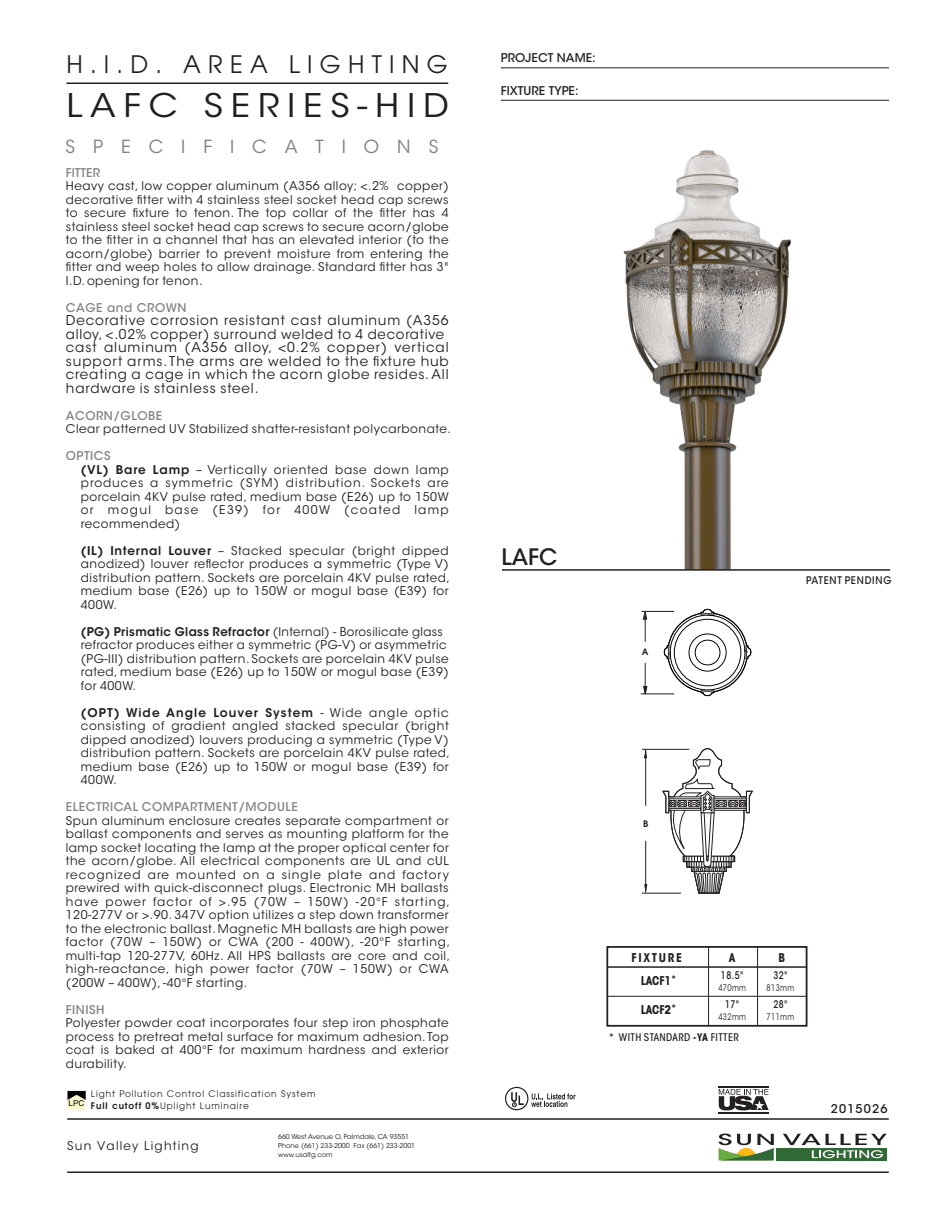
<style>
.page{position:relative;width:945px;height:1215px;background:#fff}
.page>*{position:absolute;margin:0;border:0;box-sizing:border-box;transform-origin:0 0}
.t1{font:32.4px "ITC Avant Garde Std";letter-spacing:.215em;color:#231f20;scale:1.11 1}
.t2{font:24px "Avant Garde";letter-spacing:.3em;color:#231f20}
.t3{font:500 22.5px "ITC Avant Garde Std";color:#231f20}
.t4{font:18px "ITC Avant Garde Std";letter-spacing:1em;color:#808285}
.t5{font:13.5px/13.5px "ITC Avant Garde Std";letter-spacing:.07em;color:#231f20}
.t6{font:12px/13.5px "ITC Avant Garde Std";letter-spacing:.045em;color:#231f20;text-align:justify}
.t7{font:12px/13.5px "ITC Avant Garde Std";letter-spacing:.07em;color:#231f20}
.t8{font:500 12px "ITC Avant Garde Std";letter-spacing:.045em;color:#808285}
.t9{font:500 12px "ITC Avant Garde Std";color:#231f20}
.t10{font:12px "ITC Avant Garde Std";letter-spacing:.1em;color:#231f20}
.t11{font:700 condensed 12px "ITC Avant Garde Std";letter-spacing:-.005em;color:#231f20}
.t12{font:500 12px "ITC Avant Garde Std";letter-spacing:.1em;color:#231f20}
.t13{font:700 condensed 12px "ITC Avant Garde Std";letter-spacing:.14em;color:#231f20}
.t14{font:500 condensed 10.5px "ITC Avant Garde Std";letter-spacing:.04em;color:#231f20}
.t15{font:500 10.5px "ITC Avant Garde Std";letter-spacing:.055em;color:#231f20;scale:.8 1}
.t16{font:500 10.5px "ITC Avant Garde Std";letter-spacing:.08em;color:#211e1e;scale:.9 1}
.t17{font:9px/12px "Avant Garde";letter-spacing:.1em;color:#231f20}
.t18{font:9px "ITC Avant Garde Std";letter-spacing:.055em;color:#231f20;scale:.8 1}
.t19{font:600 9px "Avant Garde";color:#231f20}
.t20{font:7.95px "Helvetica";color:#050504}
.t21{font:6.75px/9px "ITC Avant Garde Std";color:#231f20}
.s1{font-weight:500;color:#808285}
.s2{font-weight:600}
.s3{font-weight:700}
</style>
<div class="page">
<svg style="left:664px;top:609px;width:88px;height:87px"></svg>
<img style="left:623px;top:150px;width:169px;height:419px">
<hr style="left:67px;top:1172px;width:822px;height:1px;background:#231f20">
<hr style="left:67px;top:1118px;width:822px;height:2px;background:#231f20">
<hr style="left:66px;top:83px;width:382px;height:1px;background:#231f20">
<hr style="left:501px;top:67px;width:388px;height:1px;background:#231f20">
<hr style="left:501px;top:100px;width:388px;height:1px;background:#231f20">
<hr style="left:719px;top:1086px;width:50px;height:1px;background:#231f20">
<hr style="left:719px;top:1112px;width:50px;height:1px;background:#231f20">
<svg style="left:719px;top:1089px;width:50px;height:21px"></svg>
<div style="left:68px;top:1091px;width:18px;height:18px;background:#fbf9ce"></div>
<svg style="left:68px;top:1091px;width:18px;height:9px"></svg>
<hr style="left:502px;top:569px;width:388px;height:2px;background:#231f20">
<div style="left:505px;top:1087px;width:23px;height:23px;border:1px solid #231f20;border-radius:50%"></div>
<svg style="left:511px;top:1092px;width:13px;height:15px"></svg>
<svg style="left:531px;top:1093px;width:44px;height:14px"></svg>
<div style="left:606px;top:946px;width:201px;height:81px;background:#fff;border:2px solid #231f20"></div>
<hr style="left:607px;top:966px;width:200px;height:2px;background:#231f20">
<hr style="left:607px;top:996px;width:200px;height:1px;background:#231f20">
<hr style="left:708px;top:947px;width:1px;height:79px;background:#231f20">
<hr style="left:757px;top:947px;width:1px;height:79px;background:#231f20">
<hr style="left:806px;top:947px;width:1px;height:79px;background:#231f20">
<hr style="left:645px;top:663px;width:1px;height:30px;background:#231f20">
<svg style="left:643px;top:686px;width:4px;height:8px"></svg>
<svg style="left:643px;top:610px;width:4px;height:32px"></svg>
<hr style="left:642px;top:611px;width:32px;height:1px;background:#231f20">
<hr style="left:641px;top:694px;width:33px;height:1px;background:#231f20">
<hr style="left:645px;top:749px;width:1px;height:57px;background:#231f20">
<hr style="left:645px;top:841px;width:1px;height:51px;background:#231f20">
<svg style="left:644px;top:884px;width:3px;height:9px"></svg>
<svg style="left:644px;top:750px;width:3px;height:8px"></svg>
<hr style="left:642px;top:749px;width:47px;height:1px;background:#231f20">
<hr style="left:642px;top:893px;width:39px;height:1px;background:#231f20">
<svg style="left:662px;top:748px;width:91px;height:146px"></svg>
<div style="left:776px;top:1148px;width:110px;height:12px;background:#316936"></div>
<svg style="left:719px;top:1134px;width:55px;height:26px"></svg>
<svg style="left:783px;top:1134px;width:104px;height:24px"></svg>
<h2 class="t2" style="left:66px;top:50px;width:383px">H.I.D. AREA LIGHTING</h2>
<p class="t9" style="left:501px;top:50px;width:96px">PROJECT NAME:</p>
<p class="t9" style="left:501px;top:83px;width:79px">FIXTURE TYPE:</p>
<h1 class="t1" style="left:66px;top:85px;width:346px">LAFC SERIES-HID</h1>
<h3 class="t4" style="left:65px;top:136px;width:374px">SPECIFICATIONS</h3>
<p class="t8" style="left:66px;top:165px;width:36px">FITTER</p>
<p class="t6" style="left:66px;top:179px;width:384px">Heavy cast, low copper aluminum (A356 alloy; &lt;.2% copper) decorative fitter with 4 stainless steel socket head cap screws to secure fixture to tenon. The top collar of the fitter has 4 stainless steel socket head cap screws to secure acorn/globe to the fitter in a channel that has an elevated interior (to the acorn/globe) barrier to prevent moisture from entering the fitter and weep holes to allow drainage. Standard fitter has 3" I.D. opening for tenon.</p>
<p class="t8" style="left:66px;top:300px;width:122px">CAGE and CROWN</p>
<p class="t5" style="left:66px;top:314px;width:384px">Decorative corrosion resistant cast aluminum (A356 alloy, &lt;.02% copper) surround welded to 4 decorative cast aluminum (A356 alloy, &lt;0.2% copper) vertical support arms. The arms are welded to the fixture hub creating a cage in which the acorn globe resides. All hardware is stainless steel.</p>
<p class="t8" style="left:66px;top:408px;width:98px">ACORN/GLOBE</p>
<p class="t6" style="left:66px;top:422px;width:386px">Clear patterned UV Stabilized shatter-resistant polycarbonate.</p>
<p class="t7" style="left:81px;top:449px;width:369px;text-indent:-15px"><span class="s1">OPTICS<br></span><span class="s2">(VL) Bare Lamp</span> – Vertically oriented base down lamp produces a symmetric (SYM) distribution. Sockets are porcelain 4KV pulse rated, medium base (E26) up to 150W or mogul base (E39) for 400W (coated lamp recommended)</p>
<p class="t6" style="left:81px;top:544px;width:371px"><span class="s2">(IL) Internal Louver</span> – Stacked specular (bright dipped anodized) louver reflector produces a symmetric (Type V) distribution pattern. Sockets are porcelain 4KV pulse rated, medium base (E26) up to 150W or mogul base (E39) for 400W.</p>
<p class="t6" style="left:81px;top:625px;width:369px;text-align:left"><span class="s2">(PG) Prismatic Glass Refractor</span> (Internal) - Borosilicate glass refractor produces either a symmetric (PG-V) or asymmetric (PG-III) distribution pattern. Sockets are porcelain 4KV pulse rated, medium base (E26) up to 150W or mogul base (E39) for 400W.</p>
<p class="t6" style="left:81px;top:706px;width:371px;text-align:left"><span class="s2">(OPT) Wide Angle Louver System</span> - Wide angle optic consisting of gradient angled stacked specular (bright dipped anodized) louvers producing a symmetric (Type V) distribution pattern. Sockets are porcelain 4KV pulse rated, medium base (E26) up to 150W or mogul base (E39) for 400W.</p>
<p class="t8" style="left:66px;top:799px;width:234px">ELECTRICAL COMPARTMENT/MODULE</p>
<p class="t6" style="left:66px;top:814px;width:386px;text-align:left">Spun aluminum enclosure creates separate compartment or ballast components and serves as mounting platform for the lamp socket locating the lamp at the proper optical center for the acorn/globe. All electrical components are UL and cUL recognized are mounted on a single plate and factory prewired with quick-disconnect plugs. Electronic MH ballasts have power factor of &gt;.95 (70W – 150W) -20°F starting, 120-277V or &gt;.90. 347V option utilizes a step down transformer to the electronic ballast. Magnetic MH ballasts are high power factor (70W – 150W) or CWA (200 - 400W), -20°F starting, multi-tap 120-277V, 60Hz. All HPS ballasts are core and coil, high-reactance, high power factor (70W – 150W) or CWA (200W – 400W), -40°F starting.</p>
<p class="t8" style="left:66px;top:1002px;width:40px">FINISH</p>
<p class="t6" style="left:66px;top:1016px;width:384px">Polyester powder coat incorporates four step iron phosphate process to pretreat metal surface for maximum adhesion. Top coat is baked at 400°F for maximum hardness and exterior durability.</p>
<p class="t20" style="left:69px;top:1099px;width:17px">LPC</p>
<p class="t17" style="left:91px;top:1088px;width:226px">Light Pollution Control Classification System<br><span class="s2">Full cutoff 0%</span> Uplight Luminaire</p>
<p class="t10" style="left:67px;top:1138px;width:133px">Sun Valley Lighting</p>
<p class="t21" style="left:278px;top:1132px;width:138px">660 West Avenue O, Palmdale, CA 93551<br>Phone (661) 233-2000 Fax (661) 233-2001 www.usaltg.com</p>
<h3 class="t3" style="left:501px;top:543px;width:57px">LAFC</h3>
<p class="t19" style="left:642px;top:646px;width:8px">A</p>
<p class="t16" style="left:806px;top:574px;width:96px">PATENT PENDING</p>
<p class="t19" style="left:643px;top:818px;width:7px">B</p>
<p class="t13" style="left:631px;top:950px;width:52px">FIXTURE</p>
<p class="t11" style="left:729px;top:950px;width:8px">A</p>
<p class="t11" style="left:778px;top:950px;width:8px">B</p>
<p class="t11" style="left:641px;top:973px;width:37px">LACF1<sup>*</sup></p>
<p class="t15" style="left:721px;top:969px;width:30px">18.5"</p>
<p class="t18" style="left:718px;top:983px;width:36px">470mm</p>
<p class="t15" style="left:725px;top:998px;width:19px">17"</p>
<p class="t18" style="left:718px;top:1012px;width:36px">432mm</p>
<p class="t15" style="left:773px;top:969px;width:19px">32"</p>
<p class="t18" style="left:767px;top:983px;width:36px">813mm</p>
<p class="t15" style="left:773px;top:998px;width:19px">28"</p>
<p class="t18" style="left:767px;top:1012px;width:36px">711mm</p>
<p class="t11" style="left:641px;top:1002px;width:37px">LACF2<sup>*</sup></p>
<p class="t14" style="left:610px;top:1031px;width:131px">* WITH STANDARD <span class="s3">-YA</span> FITTER</p>
<p class="t12" style="left:831px;top:1101px;width:58px">2015026</p>
</div>
